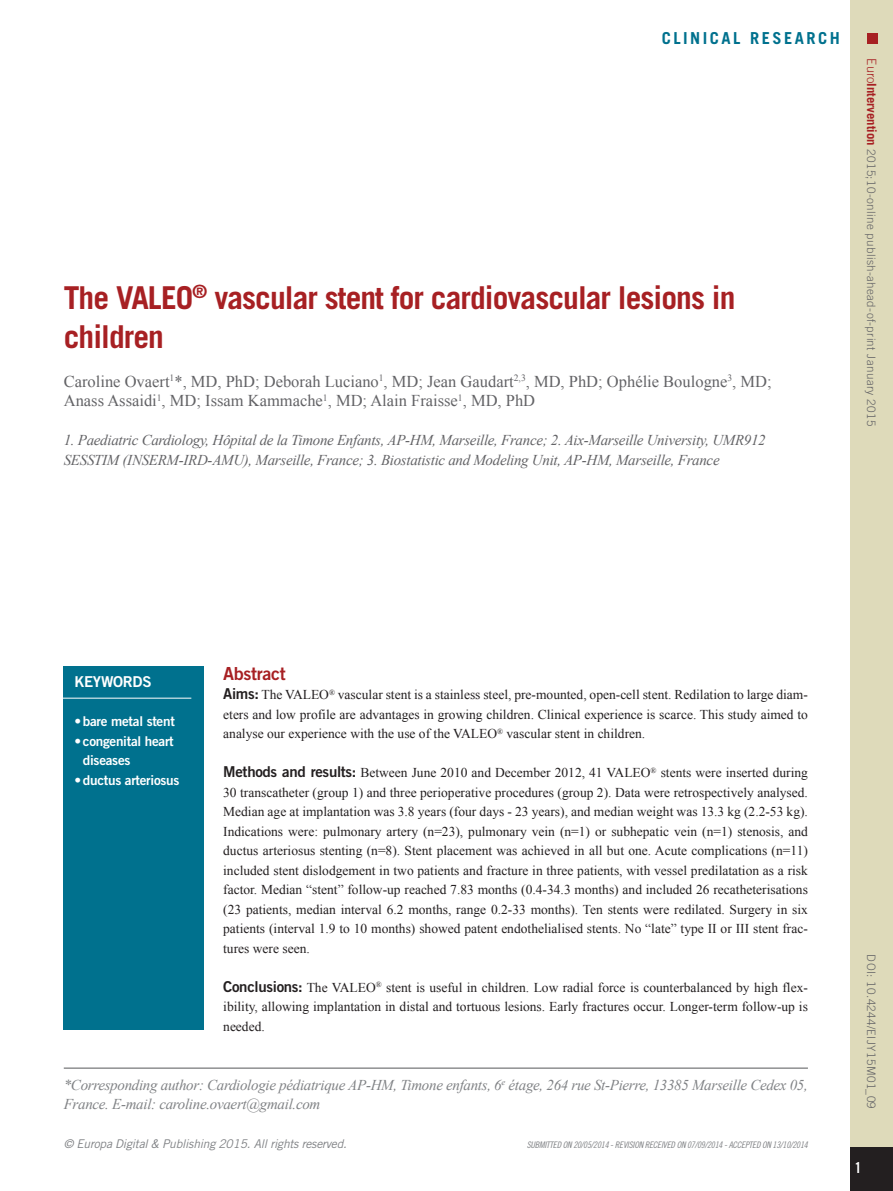
<style>
.page{position:relative;width:893px;height:1191px;background:#fff}
.page>*{position:absolute;margin:0;border:0;box-sizing:border-box;transform-origin:0 0}
.t1{font:700 31.5px/39px "Trade Gothic LT Std";letter-spacing:-.03em;color:#a72023}
.t2{font:18px "Trade Gothic LT Std Bd 2";letter-spacing:-.02em;color:#a72023}
.t3{font:16.5px/19.5px "Times New Roman";color:#636366}
.t4{font:700 16.5px "Trade Gothic LT Std";letter-spacing:.15em;color:#00718e}
.t5{font:italic 15px/19.5px "Times New Roman";letter-spacing:-.02em;color:#636366}
.t6{font:italic 15px/19.5px "Times New Roman";letter-spacing:-.02em;color:#808285}
.t7{font:15px "Trade Gothic LT Std Bd 2";letter-spacing:-.02em;color:#fff}
.t8{font:15px "Trade Gothic LT Std Bd Cn 20";color:#fff}
.t9{font:13.5px/19.5px "Times New Roman";color:#231f20;text-align:justify}
.t10{font:13.5px/19.5px "Trade Gothic LT Std Bd 2";letter-spacing:-.02em;color:#fff}
.t11{font:italic 12px "Trade Gothic LT Std";letter-spacing:-.02em;color:#808285}
.t12{font:300 11.7px "Trade Gothic LT Std";letter-spacing:.03em;color:#636366}
.t13{font:9px "Trade Gothic LT Std Cn 18 Obl";letter-spacing:-.02em;color:#808285}
.s1{font-size:12.75px;color:#a72023}
.s2{font-weight:700;font-size:12.75px;color:#a72023}
.s3{font-family:"Trade Gothic LT Std Bd 2";font-size:15px}
</style>
<div class="page">
<div style="left:850px;top:0;width:43px;height:1191px;background:#dedaba"></div>
<div style="left:850px;top:1147px;width:43px;height:44px;background:#231f20"></div>
<div style="left:867px;top:34px;width:11px;height:10px;background:#a72023"></div>
<hr style="left:64px;top:1067px;width:744px;height:1px;background:#57585a">
<div style="left:64px;top:665px;width:140px;height:364px;background:#00718e"></div>
<hr style="left:62px;top:698px;width:129px;height:1px;background:#fff">
<p class="t4" style="left:662px;top:28px;width:180px">CLINICAL RESEARCH</p>
<h1 class="t1" style="left:64px;top:278px;width:673px">The VALEO<sup>®</sup> vascular stent for cardiovascular lesions in children</h1>
<p class="t3" style="left:64px;top:371px;width:709px">Caroline Ovaert<sup>1</sup>*, MD, PhD; Deborah Luciano<sup>1</sup>, MD; Jean Gaudart<sup>2,3</sup>, MD, PhD; Ophélie Boulogne<sup>3</sup>, MD;<br>Anass Assaidi<sup>1</sup>, MD; Issam Kammache<sup>1</sup>, MD; Alain Fraisse<sup>1</sup>, MD, PhD</p>
<p class="t5" style="left:64px;top:430px;width:703px">1. Paediatric Cardiology, Hôpital de la Timone Enfants, AP-HM, Marseille, France; 2. Aix-Marseille University, UMR912<br>SESSTIM (INSERM-IRD-AMU), Marseille, France; 3. Biostatistic and Modeling Unit, AP-HM, Marseille, France</p>
<p class="t12" style="left:878px;top:58px;width:369px;rotate:90deg"><span class="s1">Euro</span><span class="s2">Intervention</span> 2015;10-online publish-ahead-of-print January 2015</p>
<p class="t7" style="left:74px;top:672px;width:79px">KEYWORDS</p>
<p class="t10" style="left:74px;top:711px;width:102px">•bare metal stent</p>
<p class="t10" style="left:83px;top:731px;width:92px;text-indent:-9px">• congenital heart diseases</p>
<p class="t10" style="left:74px;top:770px;width:107px">•ductus arteriosus</p>
<h2 class="t2" style="left:223px;top:662px;width:64px">Abstract</h2>
<p class="t9" style="left:223px;top:684px;width:586px"><span class="s3">Aims:</span> The VALEO<sup>®</sup> vascular stent is a stainless steel, pre-mounted, open-cell stent. Redilation to large diam&shy;eters and low profile are advantages in growing children. Clinical experience is scarce. This study aimed to analyse our experience with the use of the VALEO<sup>®</sup> vascular stent in children.</p>
<p class="t9" style="left:223px;top:762px;width:586px"><span class="s3">Methods and results:</span> Between June 2010 and December 2012, 41 VALEO<sup>®</sup> stents were inserted during 30 transcatheter (group 1) and three perioperative procedures (group 2). Data were retrospectively analysed.<br>Median age at implantation was 3.8 years (four days - 23 years), and median weight was 13.3 kg (2.2-53 kg).<br>Indications were: pulmonary artery (n=23), pulmonary vein (n=1) or subhepatic vein (n=1) stenosis, and ductus arteriosus stenting (n=8). Stent placement was achieved in all but one. Acute complications (n=11) included stent dislodgement in two patients and fracture in three patients, with vessel predilatation as a risk factor. Median “stent” follow-up reached 7.83 months (0.4-34.3 months) and included 26 recatheterisations (23 patients, median interval 6.2 months, range 0.2-33 months). Ten stents were redilated. Surgery in six patients (interval 1.9 to 10 months) showed patent endothelialised stents. No “late” type II or III stent frac&shy;tures were seen.</p>
<p class="t9" style="left:223px;top:977px;width:586px"><span class="s3">Conclusions:</span> The VALEO<sup>®</sup> stent is useful in children. Low radial force is counterbalanced by high flex&shy;ibility, allowing implantation in distal and tortuous lesions. Early fractures occur. Longer-term follow-up is needed.</p>
<p class="t6" style="left:64px;top:1074px;width:746px">*Corresponding author: Cardiologie pédiatrique AP-HM, Timone enfants, 6<sup>e</sup> étage, 264 rue St-Pierre, 13385 Marseille Cedex 05,<br>France. E-mail: caroline.ovaert@gmail.com</p>
<p class="t11" style="left:64px;top:1137px;width:285px">© Europa Digital &amp; Publishing 2015. All rights reserved.</p>
<p class="t13" style="left:527px;top:1139px;width:283px">SUBMITTED ON 20/05/2014 - REVISION RECEIVED ON 07/09/2014 - ACCEPTED ON 13/10/2014</p>
<p class="t12" style="left:878px;top:954px;width:156px;rotate:90deg">DOI: 10.4244/EIJY15M01_09</p>
<p class="t8" style="left:855px;top:1158px;width:8px">1</p>
</div>
